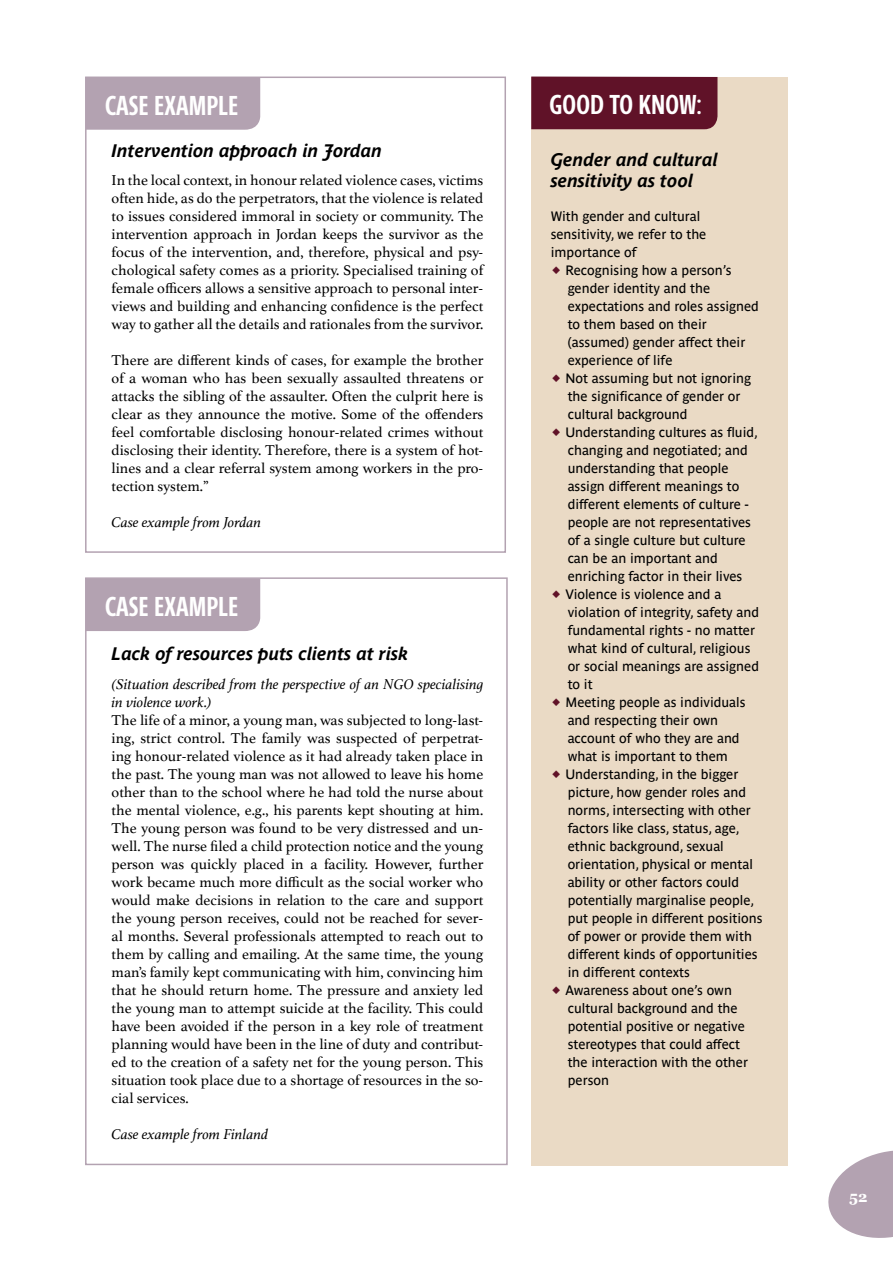
<style>
.page{position:relative;width:893px;height:1263px;background:#fff}
.page>*{position:absolute;margin:0;border:0;box-sizing:border-box;transform-origin:0 0}
.t1{font:700 27px "Parisine Std Comp Gris";color:#fff}
.t2{font:italic 700 18px/21px "Parisine Plus Std";color:#000}
.t3{font:15px/18px "Athelas";color:#000;text-align:justify}
.t4{font:italic 15px/18px "Athelas";color:#000}
.t5{font:700 15px "Georgia";color:#fff}
.t6{font:13.5px/18px "Parisine Std";color:#000}
</style>
<div class="page">
<svg style="left:828px;top:1150px;width:65px;height:88px"></svg>
<div style="left:531px;top:77px;width:257px;height:1088px;background:#eadac5"></div>
<div style="left:531px;top:77px;width:186px;height:52px;background:#601228"></div>
<div style="left:85px;top:77px;width:421px;height:476px;border:2px solid #b3a2b1"></div>
<div style="left:85px;top:577px;width:423px;height:588px;border:2px solid #b3a2b1"></div>
<div style="left:86px;top:77px;width:174px;height:53px;background:#b3a2b1"></div>
<div style="left:86px;top:578px;width:174px;height:53px;background:#b3a2b1"></div>
<h1 class="t1" style="left:105px;top:89px;width:135px">CASE EXAMPLE</h1>
<p class="t2" style="left:112px;top:141px;width:272px">Intervention approach in Jordan</p>
<p class="t3" style="left:112px;top:170px;width:373px">In the local context, in honour related violence cases, victims often hide, as do the perpetrators, that the violence is related to issues considered immoral in society or community. The intervention approach in Jordan keeps the survivor as the focus of the intervention, and, therefore, physical and psy&shy;chological safety comes as a priority. Specialised training of female officers allows a sensitive approach to personal inter&shy;views and building and enhancing confidence is the perfect way to gather all the details and rationales from the survivor.</p>
<p class="t3" style="left:112px;top:350px;width:373px">There are different kinds of cases, for example the brother of a woman who has been sexually assaulted threatens or attacks the sibling of the assaulter. Often the culprit here is clear as they announce the motive. Some of the offenders feel comfortable disclosing honour-related crimes without disclosing their identity. Therefore, there is a system of hot&shy;lines and a clear referral system among workers in the pro&shy;tection system.”</p>
<p class="t4" style="left:112px;top:512px;width:151px">Case example from Jordan</p>
<h1 class="t1" style="left:105px;top:591px;width:135px">CASE EXAMPLE</h1>
<p class="t2" style="left:112px;top:643px;width:298px">Lack of resources puts clients at risk</p>
<p class="t4" style="left:112px;top:674px;width:373px">(Situation described from the perspective of an NGO specialising in violence work.)</p>
<p class="t3" style="left:112px;top:710px;width:373px">The life of a minor, a young man, was subjected to long-last&shy;ing, strict control. The family was suspected of perpetrat&shy;ing honour-related violence as it had already taken place in the past. The young man was not allowed to leave his home other than to the school where he had told the nurse about the mental violence, e.g., his parents kept shouting at him.<br>The young person was found to be very distressed and un&shy;well. The nurse filed a child protection notice and the young person was quickly placed in a facility. However, further work became much more difficult as the social worker who would make decisions in relation to the care and support the young person receives, could not be reached for sever&shy;al months. Several professionals attempted to reach out to them by calling and emailing. At the same time, the young man’s family kept communicating with him, convincing him that he should return home. The pressure and anxiety led the young man to attempt suicide at the facility. This could have been avoided if the person in a key role of treatment planning would have been in the line of duty and contribut&shy;ed to the creation of a safety net for the young person. This situation took place due to a shortage of resources in the so&shy;cial services.</p>
<p class="t4" style="left:112px;top:1124px;width:158px">Case example from Finland</p>
<h1 class="t1" style="left:549px;top:88px;width:154px">GOOD TO KNOW:</h1>
<p class="t2" style="left:551px;top:149px;width:169px">Gender and cultural sensitivity as tool</p>
<p class="t6" style="left:551px;top:207px;width:157px">With gender and cultural sensitivity, we refer to the importance of</p>
<p class="t6" style="left:565px;top:261px;width:199px">Recognising how a person’s gender identity and the expectations and roles assigned to them based on their (assumed) gender affect their experience of life<br>Not assuming but not ignoring the significance of gender or cultural background<br>Understanding cultures as fluid, changing and negotiated; and understanding that people assign different meanings to different elements of culture - people are not representatives of a single culture but culture can be an important and enriching factor in their lives<br>Violence is violence and a violation of integrity, safety and fundamental rights - no matter what kind of cultural, religious or social meanings are assigned to it<br>Meeting people as individuals and respecting their own account of who they are and what is important to them<br>Understanding, in the bigger picture, how gender roles and norms, intersecting with other factors like class, status, age, ethnic background, sexual orientation, physical or mental ability or other factors could potentially marginalise people, put people in different positions of power or provide them with different kinds of opportunities in different contexts<br>Awareness about one’s own cultural background and the potential positive or negative stereotypes that could affect<br>the interaction with the other person</p>
<p class="t5" style="left:849px;top:1186px;width:20px">52</p>
</div>
